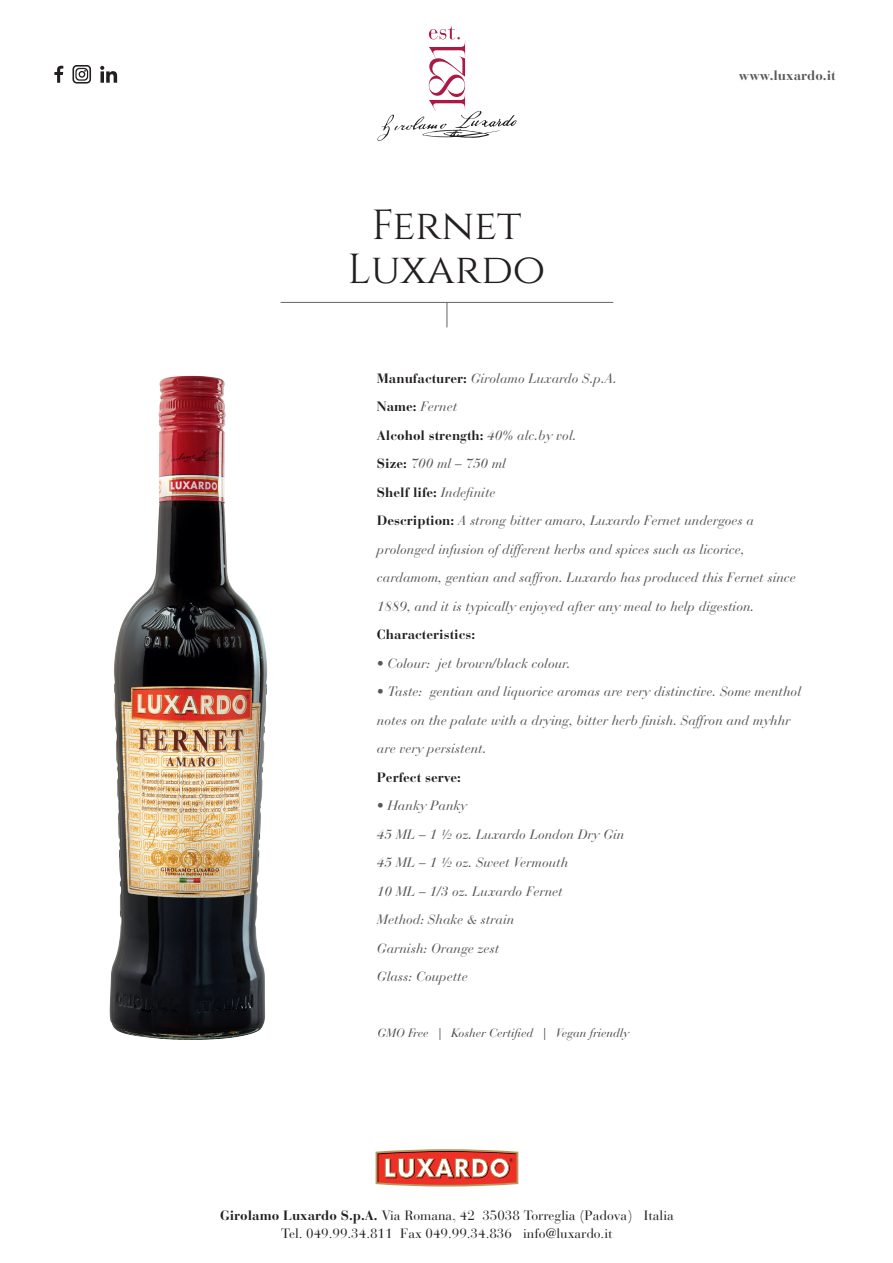
<style>
.page{position:relative;width:893px;height:1263px;background:#fff}
.page>*{position:absolute;margin:0;border:0;box-sizing:border-box;transform-origin:0 0}
.t1{font:42px/43.5px "Cinzel";color:#231f20;text-align:center}
.t2{font:italic 13.5px/28.5px "Bauer Bodoni";color:#57585a}
.t3{font:13.5px/18px "Bauer Bodoni";color:#231f20;text-align:center}
.t4{font:700 13.5px "Bauer Bodoni";color:#231f20}
.t5{font:700 13.5px "Bauer Bodoni";color:#57585a}
.t6{font:italic 12px "Bauer Bodoni Std";color:#4b4c4d}
.s1{font-weight:700;font-style:normal;color:#231f20}
.s2{font-weight:700}
</style>
<div class="page">
<svg style="left:376px;top:1149px;width:142px;height:37px"></svg>
<img style="left:109px;top:375px;width:158px;height:665px">
<svg style="left:377px;top:26px;width:140px;height:115px"></svg>
<div style="left:72px;top:65px;width:19px;height:19px;border:2px solid #231f20;border-radius:3px"></div>
<svg style="left:75px;top:68px;width:13px;height:13px"></svg>
<svg style="left:54px;top:66px;width:9px;height:17px"></svg>
<svg style="left:100px;top:66px;width:17px;height:17px"></svg>
<hr style="left:281px;top:302px;width:332px;height:1px;background:#636366">
<svg style="left:447px;top:303px;width:1px;height:24px"></svg>
<h1 class="t1" style="left:348px;top:205px;width:199px">Fernet<br>Luxardo</h1>
<p class="t5" style="left:739px;top:67px;width:98px">www.luxardo.it</p>
<p class="t2" style="left:377px;top:364px;width:420px"><span class="s1">Manufacturer:</span> Girolamo Luxardo S.p.A.<br><span class="s1">Name:</span> Fernet<br><span class="s1">Alcohol strength:</span> 40% alc.by vol.<br><span class="s1">Size:</span> 700 ml – 750 ml<br><span class="s1">Shelf life:</span> Indefinite<br><span class="s1">Description:</span> A strong bitter amaro, Luxardo Fernet undergoes a prolonged infusion of different herbs and spices such as licorice, cardamom, gentian and saffron. Luxardo has produced this Fernet since 1889, and it is typically enjoyed after any meal to help digestion.</p>
<p class="t4" style="left:377px;top:626px;width:100px">Characteristics:</p>
<p class="t2" style="left:377px;top:649px;width:195px">• Colour: jet brown/black colour.</p>
<p class="t2" style="left:377px;top:677px;width:426px">• Taste: gentian and liquorice aromas are very distinctive. Some menthol notes on the palate with a drying, bitter herb finish. Saffron and myhhr are very persistent.</p>
<p class="t4" style="left:377px;top:769px;width:86px">Perfect serve:</p>
<p class="t2" style="left:377px;top:791px;width:249px">• Hanky Panky<br>45 ML – 1 ½ oz. Luxardo London Dry Gin<br>45 ML – 1 ½ oz. Sweet Vermouth<br>10 ML – 1/3 oz. Luxardo Fernet<br>Method: Shake &amp; strain<br>Garnish: Orange zest<br>Glass: Coupette</p>
<p class="t6" style="left:377px;top:1025px;width:253px">GMO Free | Kosher Certified | Vegan friendly</p>
<p class="t3" style="left:220px;top:1206px;width:455px"><span class="s2">Girolamo Luxardo S.p.A.</span> Via Romana, 42 35038 Torreglia (Padova) Italia<br>Tel. 049.99.34.811 Fax 049.99.34.836 info@luxardo.it</p>
</div>
